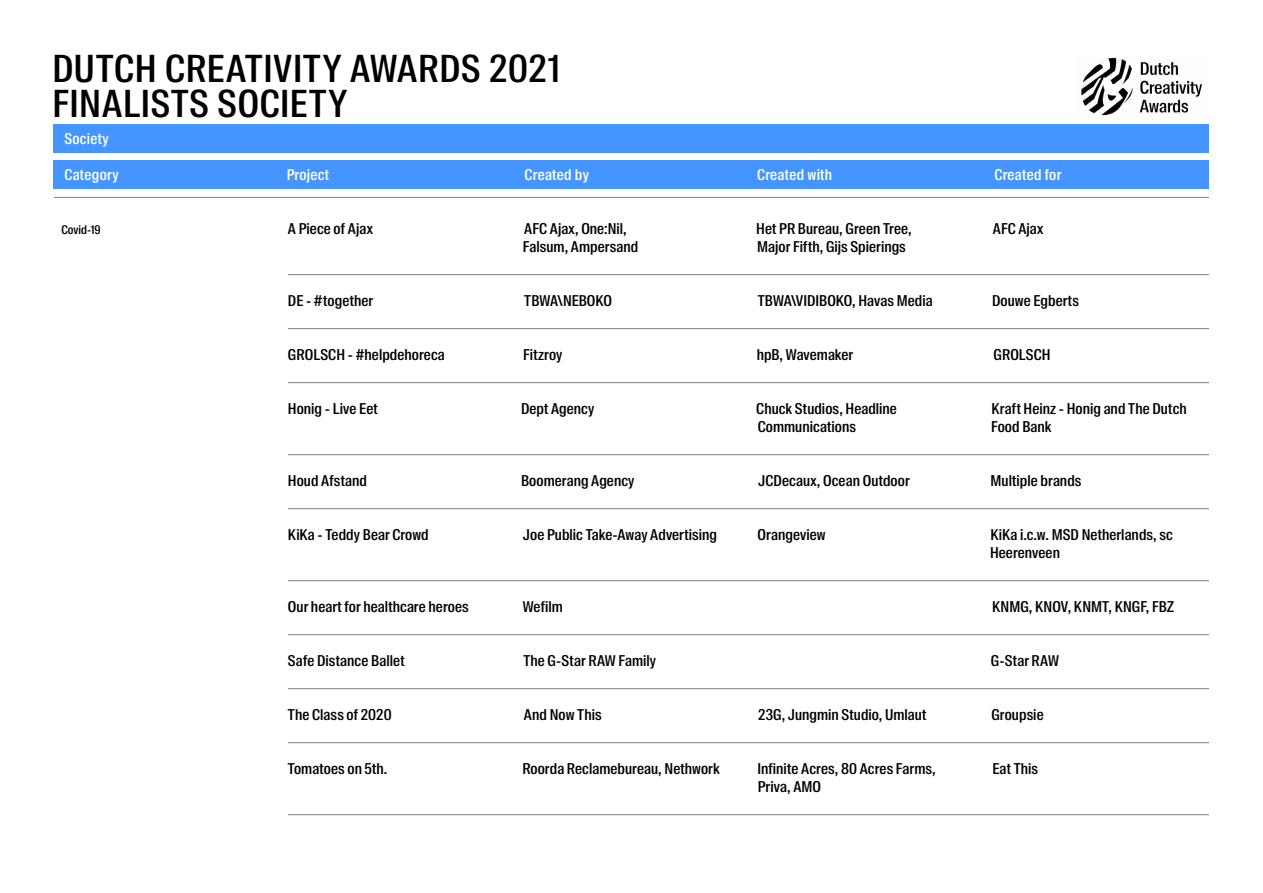
<style>
.page{position:relative;width:1263px;height:893px;background:#fff}
.page>*{position:absolute;margin:0;border:0;box-sizing:border-box;transform-origin:0 0}
.t1{font:500 37.5px/34.5px "Suisse Intl Condensed";letter-spacing:.025em;color:#000}
.t2{font:500 15px/18px "Suisse Intl Condensed";letter-spacing:.005em;color:#000}
.t3{font:500 15px "Suisse Intl Condensed";letter-spacing:.02em;color:#fff}
.t4{font:500 12px "Suisse Intl Condensed";color:#000}
</style>
<div class="page">
<div style="left:54px;top:125px;width:1155px;height:28px;background:#4495ff"></div>
<div style="left:54px;top:161px;width:1155px;height:28px;background:#4495ff"></div>
<hr style="left:54px;top:197px;width:1155px;height:1px;background:#808080">
<hr style="left:288px;top:274px;width:921px;height:1px;background:#808080">
<hr style="left:288px;top:328px;width:921px;height:1px;background:#808080">
<hr style="left:288px;top:382px;width:921px;height:1px;background:#808080">
<hr style="left:288px;top:454px;width:921px;height:1px;background:#808080">
<hr style="left:288px;top:508px;width:921px;height:1px;background:#808080">
<hr style="left:288px;top:580px;width:921px;height:1px;background:#808080">
<hr style="left:288px;top:634px;width:921px;height:1px;background:#808080">
<hr style="left:288px;top:688px;width:921px;height:1px;background:#808080">
<hr style="left:288px;top:742px;width:921px;height:1px;background:#808080">
<hr style="left:288px;top:814px;width:921px;height:1px;background:#808080">
<img style="left:1081px;top:57px;width:122px;height:59px">
<h1 class="t1" style="left:52px;top:52px;width:509px">DUTCH CREATIVITY AWARDS 2021<br>FINALISTS SOCIETY</h1>
<p class="t3" style="left:64px;top:130px;width:46px">Society</p>
<p class="t3" style="left:64px;top:166px;width:56px">Category</p>
<p class="t3" style="left:287px;top:166px;width:44px">Project</p>
<p class="t3" style="left:524px;top:166px;width:66px">Created by</p>
<p class="t3" style="left:757px;top:166px;width:76px">Created with</p>
<p class="t3" style="left:994px;top:166px;width:68px">Created for</p>
<p class="t4" style="left:61px;top:223px;width:41px">Covid-19</p>
<p class="t2" style="left:288px;top:220px;width:86px">A Piece of Ajax</p>
<p class="t2" style="left:524px;top:220px;width:104px">AFC Ajax, One:Nil,</p>
<p class="t2" style="left:756px;top:220px;width:157px">Het PR Bureau, Green Tree,</p>
<p class="t2" style="left:993px;top:220px;width:52px">AFC Ajax</p>
<p class="t2" style="left:523px;top:238px;width:117px">Falsum, Ampersand</p>
<p class="t2" style="left:757px;top:238px;width:150px">Major Fifth, Gijs Spierings</p>
<p class="t2" style="left:288px;top:292px;width:87px">DE - #together</p>
<p class="t2" style="left:524px;top:292px;width:89px">TBWA\NEBOKO</p>
<p class="t2" style="left:758px;top:292px;width:176px">TBWA\VIDIBOKO, Havas Media</p>
<p class="t2" style="left:992px;top:292px;width:88px">Douwe Egberts</p>
<p class="t2" style="left:288px;top:346px;width:158px">GROLSCH - #helpdehoreca</p>
<p class="t2" style="left:523px;top:346px;width:41px">Fitzroy</p>
<p class="t2" style="left:757px;top:346px;width:98px">hpB, Wavemaker</p>
<p class="t2" style="left:993px;top:346px;width:59px">GROLSCH</p>
<p class="t2" style="left:288px;top:400px;width:91px">Honig - Live Eet</p>
<p class="t2" style="left:521px;top:400px;width:75px">Dept Agency</p>
<p class="t2" style="left:756px;top:400px;width:142px">Chuck Studios, Headline</p>
<p class="t2" style="left:991px;top:400px;width:197px">Kraft Heinz - Honig and The Dutch</p>
<p class="t2" style="left:758px;top:418px;width:100px">Communications</p>
<p class="t2" style="left:991px;top:418px;width:62px">Food Bank</p>
<p class="t2" style="left:288px;top:472px;width:81px">Houd Afstand</p>
<p class="t2" style="left:521px;top:472px;width:115px">Boomerang Agency</p>
<p class="t2" style="left:758px;top:472px;width:152px">JCDecaux, Ocean Outdoor</p>
<p class="t2" style="left:990px;top:472px;width:92px">Multiple brands</p>
<p class="t2" style="left:288px;top:526px;width:142px">KiKa - Teddy Bear Crowd</p>
<p class="t2" style="left:523px;top:526px;width:195px">Joe Public Take-Away Advertising</p>
<p class="t2" style="left:757px;top:526px;width:70px">Orangeview</p>
<p class="t2" style="left:990px;top:526px;width:184px">KiKa i.c.w. MSD Netherlands, sc<br>Heerenveen</p>
<p class="t2" style="left:288px;top:598px;width:182px">Our heart for healthcare heroes</p>
<p class="t2" style="left:523px;top:598px;width:42px">Wefilm</p>
<p class="t2" style="left:992px;top:598px;width:183px">KNMG, KNOV, KNMT, KNGF, FBZ</p>
<p class="t2" style="left:288px;top:652px;width:118px">Safe Distance Ballet</p>
<p class="t2" style="left:523px;top:652px;width:134px">The G-Star RAW Family</p>
<p class="t2" style="left:991px;top:652px;width:70px">G-Star RAW</p>
<p class="t2" style="left:288px;top:706px;width:105px">The Class of 2020</p>
<p class="t2" style="left:524px;top:706px;width:79px">And Now This</p>
<p class="t2" style="left:758px;top:706px;width:170px">23G, Jungmin Studio, Umlaut</p>
<p class="t2" style="left:991px;top:706px;width:54px">Groupsie</p>
<p class="t2" style="left:288px;top:760px;width:101px">Tomatoes on 5th.</p>
<p class="t2" style="left:522px;top:760px;width:199px">Roorda Reclamebureau, Nethwork</p>
<p class="t2" style="left:757px;top:760px;width:180px">Infinite Acres, 80 Acres Farms,</p>
<p class="t2" style="left:992px;top:760px;width:47px">Eat This</p>
<p class="t2" style="left:758px;top:778px;width:65px">Priva, AMO</p>
</div>
